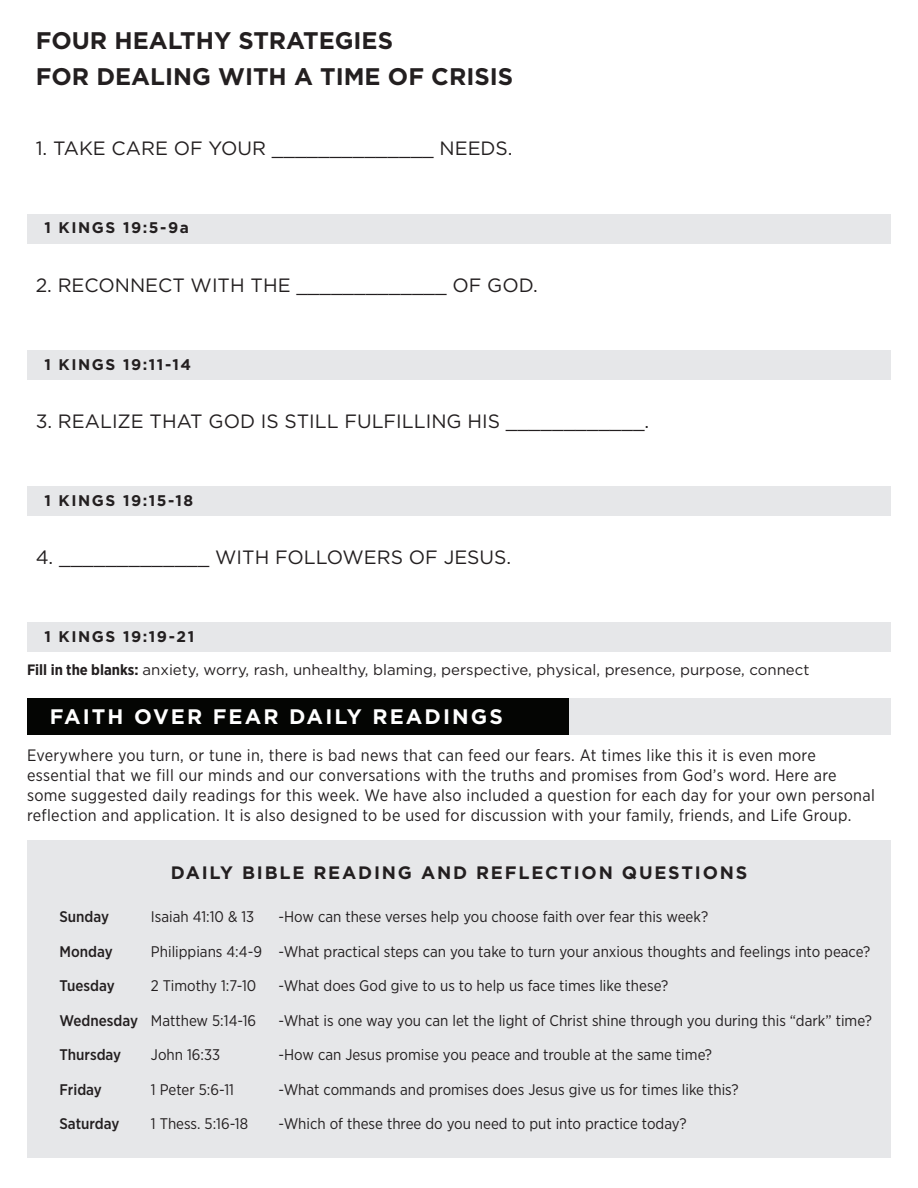
<style>
.page{position:relative;width:918px;height:1188px;background:#fff}
.page>*{position:absolute;margin:0;border:0;box-sizing:border-box;transform-origin:0 0}
.Sub_Point{font:700 24px "Gotham";color:#231f20}
.Body{font:700 21px "Gotham";letter-spacing:.1em;color:#fff}
.Sub_Point-2{font:19.35px "Gotham";color:#231f20}
.Quote_Citation{font:700 18px "Gotham";letter-spacing:.1em;color:#231f20}
.Body-2{font:16.5px/19.8px "Gotham Narrow";letter-spacing:.02em;color:#231f20}
.Bible_Verse{font:700 15.45px "Gotham";letter-spacing:.1em;color:#231f20}
.Quote_Citation-2{font:15.3px "Gotham Narrow";color:#231f20}
.Quote_Citation-3{font:500 15.3px "Gotham Narrow";color:#231f20}
.t1{font:15px "Gotham";color:#231f20}
.s1{font-family:"Gotham Narrow";font-weight:700}
.s2{font-weight:500}
</style>
<div class="page">
<div style="left:27px;top:214px;width:864px;height:29px;background:#e6e7e9"></div>
<div style="left:27px;top:350px;width:864px;height:30px;background:#e6e7e9"></div>
<div style="left:27px;top:487px;width:864px;height:29px;background:#e6e7e9"></div>
<div style="left:27px;top:623px;width:864px;height:29px;background:#e6e7e9"></div>
<div style="left:239px;top:699px;width:652px;height:36px;background:#e6e7e9"></div>
<div style="left:27px;top:699px;width:541px;height:36px;background:#040503"></div>
<div style="left:27px;top:840px;width:864px;height:318px;background:#e6e7e9"></div>
<p class="Sub_Point" style="left:36px;top:25px;width:359px">FOUR HEALTHY STRATEGIES</p>
<p class="Sub_Point" style="left:36px;top:61px;width:479px">FOR DEALING WITH A TIME OF CRISIS</p>
<p class="Sub_Point-2" style="left:36px;top:136px;width:478px">1. TAKE CARE OF YOUR ______________ NEEDS.</p>
<p class="Bible_Verse" style="left:44px;top:218px;width:146px">1 KINGS 19:5-9a</p>
<p class="Sub_Point-2" style="left:36px;top:272px;width:504px">2. RECONNECT WITH THE _____________ OF GOD.</p>
<p class="Bible_Verse" style="left:44px;top:354px;width:148px">1 KINGS 19:11-14</p>
<p class="Sub_Point-2" style="left:36px;top:409px;width:615px">3. REALIZE THAT GOD IS STILL FULFILLING HIS ____________.</p>
<p class="Bible_Verse" style="left:44px;top:490px;width:151px">1 KINGS 19:15-18</p>
<p class="Sub_Point-2" style="left:36px;top:545px;width:477px">4. _____________ WITH FOLLOWERS OF JESUS.</p>
<p class="Bible_Verse" style="left:44px;top:626px;width:151px">1 KINGS 19:19-21</p>
<p class="t1" style="left:27px;top:660px;width:784px"><span class="s1">Fill in the blanks:</span> anxiety, worry, rash, unhealthy, blaming, perspective, physical, presence, purpose, connect</p>
<p class="Body" style="left:50px;top:703px;width:455px">FAITH OVER FEAR DAILY READINGS</p>
<p class="Body-2" style="left:27px;top:745px;width:849px">Everywhere you turn, or tune in, there is bad news that can feed our fears. At times like this it is even more essential that we fill our minds and our conversations with the truths and promises from God’s word. Here are some suggested daily readings for this week. We have also included a question for each day for your own personal reflection and application. It is also designed to be used for discussion with your family, friends, and Life Group.</p>
<p class="Quote_Citation" style="left:171px;top:860px;width:578px">DAILY BIBLE READING AND REFLECTION QUESTIONS</p>
<p class="Quote_Citation-3" style="left:59px;top:907px;width:51px">Sunday</p>
<p class="Quote_Citation-2" style="left:151px;top:907px;width:105px">Isaiah 41:10 &amp; 13</p>
<p class="Quote_Citation-2" style="left:278px;top:907px;width:431px">-How can these verses help you choose faith over fear this week?</p>
<p class="Quote_Citation-3" style="left:59px;top:942px;width:55px">Monday</p>
<p class="Quote_Citation-2" style="left:151px;top:942px;width:721px">Philippians 4:4-9 -What practical steps can you take to turn your anxious thoughts and feelings into peace?</p>
<p class="Quote_Citation-3" style="left:59px;top:976px;width:57px">Tuesday</p>
<p class="Quote_Citation-2" style="left:151px;top:976px;width:107px">2 Timothy 1:7-10</p>
<p class="Quote_Citation-2" style="left:278px;top:976px;width:391px">-What does God give to us to help us face times like these?</p>
<p class="Quote_Citation-2" style="left:59px;top:1011px;width:198px"><span class="s2">Wednesday</span> Matthew 5:14-16</p>
<p class="Quote_Citation-2" style="left:278px;top:1011px;width:595px">-What is one way you can let the light of Christ shine through you during this “dark” time?</p>
<p class="Quote_Citation-3" style="left:59px;top:1045px;width:63px">Thursday</p>
<p class="Quote_Citation-2" style="left:151px;top:1045px;width:71px">John 16:33</p>
<p class="Quote_Citation-2" style="left:278px;top:1045px;width:435px">-How can Jesus promise you peace and trouble at the same time?</p>
<p class="Quote_Citation-3" style="left:59px;top:1080px;width:44px">Friday</p>
<p class="Quote_Citation-2" style="left:151px;top:1080px;width:85px">1 Peter 5:6-11</p>
<p class="Quote_Citation-2" style="left:278px;top:1080px;width:462px">-What commands and promises does Jesus give us for times like this?</p>
<p class="Quote_Citation-3" style="left:59px;top:1114px;width:61px">Saturday</p>
<p class="Quote_Citation-2" style="left:151px;top:1114px;width:99px">1 Thess. 5:16-18</p>
<p class="Quote_Citation-2" style="left:278px;top:1114px;width:410px">-Which of these three do you need to put into practice today?</p>
</div>
